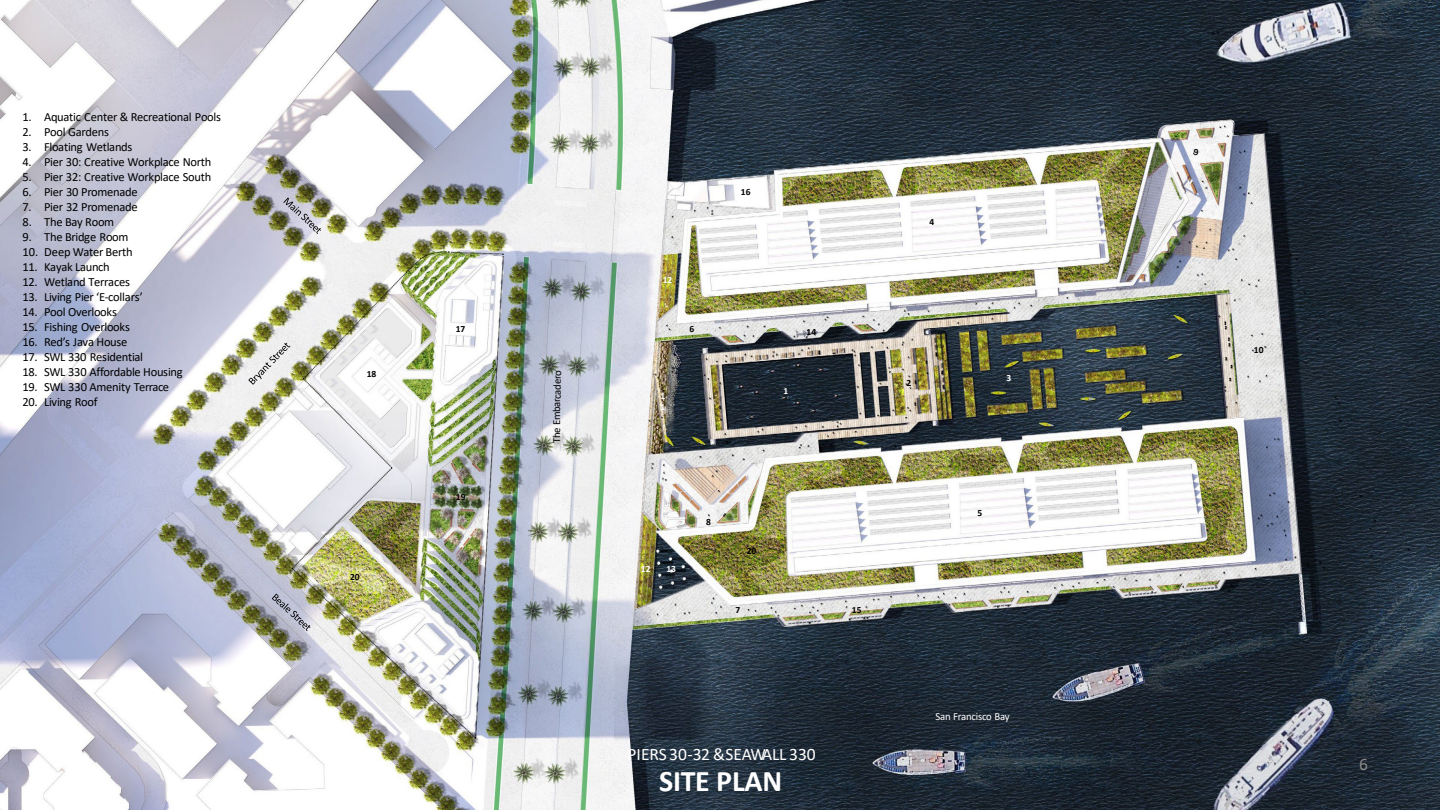
<style>
.page{position:relative;width:1440px;height:810px;background:#fff}
.page>*{position:absolute;margin:0;border:0;box-sizing:border-box;transform-origin:0 0}
.t1{font:700 30px "Calibri";letter-spacing:-.005em;color:#fff}
.t2{font:17.5px "Calibri";letter-spacing:-.005em;color:#fff}
.t3{font:17.5px "Calibri";color:#898989}
.t4{font:12.5px "Calibri";letter-spacing:-.025em;color:#000}
.t5{font:10.75px "Calibri";letter-spacing:-.02em;color:#fff}
.t6{font:10.75px "Calibri";letter-spacing:-.02em;color:#000}
.t7{font:700 9.5px "Calibri";letter-spacing:-.005em;color:#000}
.t8{font:700 9.5px/11.2px "Calibri";color:#fff}
</style>
<div class="page">
<img style="left:0;top:0;width:1440px;height:810px">
<img style="left:248px;top:251px;width:256px;height:489px">
<svg style="left:283px;top:198px;width:38px;height:36px"></svg>
<p class="t4" style="left:23px;top:108px;width:200px">1. Aquatic Center &amp; Recreational Pools</p>
<p class="t4" style="left:23px;top:123px;width:88px">2. Pool Gardens</p>
<p class="t4" style="left:23px;top:138px;width:111px">3. Floating Wetlands</p>
<p class="t4" style="left:23px;top:153px;width:190px">4. Pier 30: Creative Workplace North</p>
<p class="t4" style="left:23px;top:168px;width:190px">5. Pier 32: Creative Workplace South</p>
<p class="t4" style="left:23px;top:183px;width:117px">6. Pier 30 Promenade</p>
<p class="t4" style="left:23px;top:198px;width:117px">7. Pier 32 Promenade</p>
<p class="t4" style="left:23px;top:213px;width:93px">8. The Bay Room</p>
<p class="t4" style="left:23px;top:228px;width:107px">9. The Bridge Room</p>
<p class="t4" style="left:23px;top:243px;width:112px">10. Deep Water Berth</p>
<p class="t4" style="left:23px;top:258px;width:89px">11. Kayak Launch</p>
<p class="t4" style="left:23px;top:273px;width:109px">12. Wetland Terraces</p>
<p class="t4" style="left:23px;top:288px;width:122px">13. Living Pier ‘E-collars’</p>
<p class="t4" style="left:23px;top:303px;width:96px">14. Pool Overlooks</p>
<p class="t4" style="left:23px;top:318px;width:109px">15. Fishing Overlooks</p>
<p class="t4" style="left:23px;top:333px;width:106px">16. Red’s Java House</p>
<p class="t4" style="left:23px;top:348px;width:122px">17. SWL 330 Residential</p>
<p class="t4" style="left:23px;top:363px;width:162px">18. SWL 330 Affordable Housing</p>
<p class="t4" style="left:23px;top:378px;width:148px">19. SWL 330 Amenity Terrace</p>
<p class="t4" style="left:23px;top:393px;width:77px">20. Living Roof</p>
<p class="t7" style="left:367px;top:367px;width:11px">18</p>
<p class="t7" style="left:350px;top:570px;width:11px">20</p>
<p class="t7" style="left:456px;top:322px;width:11px">17</p>
<p class="t7" style="left:456px;top:491px;width:11px">19</p>
<p class="t7" style="left:741px;top:185px;width:11px">16</p>
<p class="t7" style="left:930px;top:215px;width:6px">4</p>
<p class="t8" style="left:663px;top:274px;width:11px">12</p>
<p class="t7" style="left:689px;top:322px;width:6px">6</p>
<p class="t7" style="left:807px;top:325px;width:11px">14</p>
<p class="t6" style="left:549px;top:443px;width:74px;rotate:-90deg">The Embarcadero</p>
<p class="t7" style="left:907px;top:376px;width:6px">2</p>
<p class="t8" style="left:784px;top:386px;width:6px">1</p>
<p class="t8" style="left:660px;top:390px;width:6px">1<br>1</p>
<p class="t8" style="left:641px;top:563px;width:11px">12</p>
<p class="t8" style="left:666px;top:563px;width:11px">13</p>
<p class="t7" style="left:706px;top:515px;width:6px">8</p>
<p class="t7" style="left:747px;top:544px;width:11px">20</p>
<p class="t7" style="left:736px;top:603px;width:6px">7</p>
<p class="t7" style="left:852px;top:603px;width:11px">15</p>
<p class="t8" style="left:1007px;top:372px;width:6px">3</p>
<p class="t7" style="left:978px;top:506px;width:6px">5</p>
<p class="t2" style="left:628px;top:742px;width:190px">PIERS30-32 &amp;SEAWALL 330</p>
<p class="t1" style="left:659px;top:760px;width:125px">SITE PLAN</p>
<p class="t5" style="left:936px;top:709px;width:76px">San Francisco Bay</p>
<p class="t7" style="left:1194px;top:145px;width:6px">9</p>
<p class="t7" style="left:1254px;top:344px;width:11px">10</p>
<h2 class="t3" style="left:1359px;top:752px;width:10px">6</h2>
</div>
